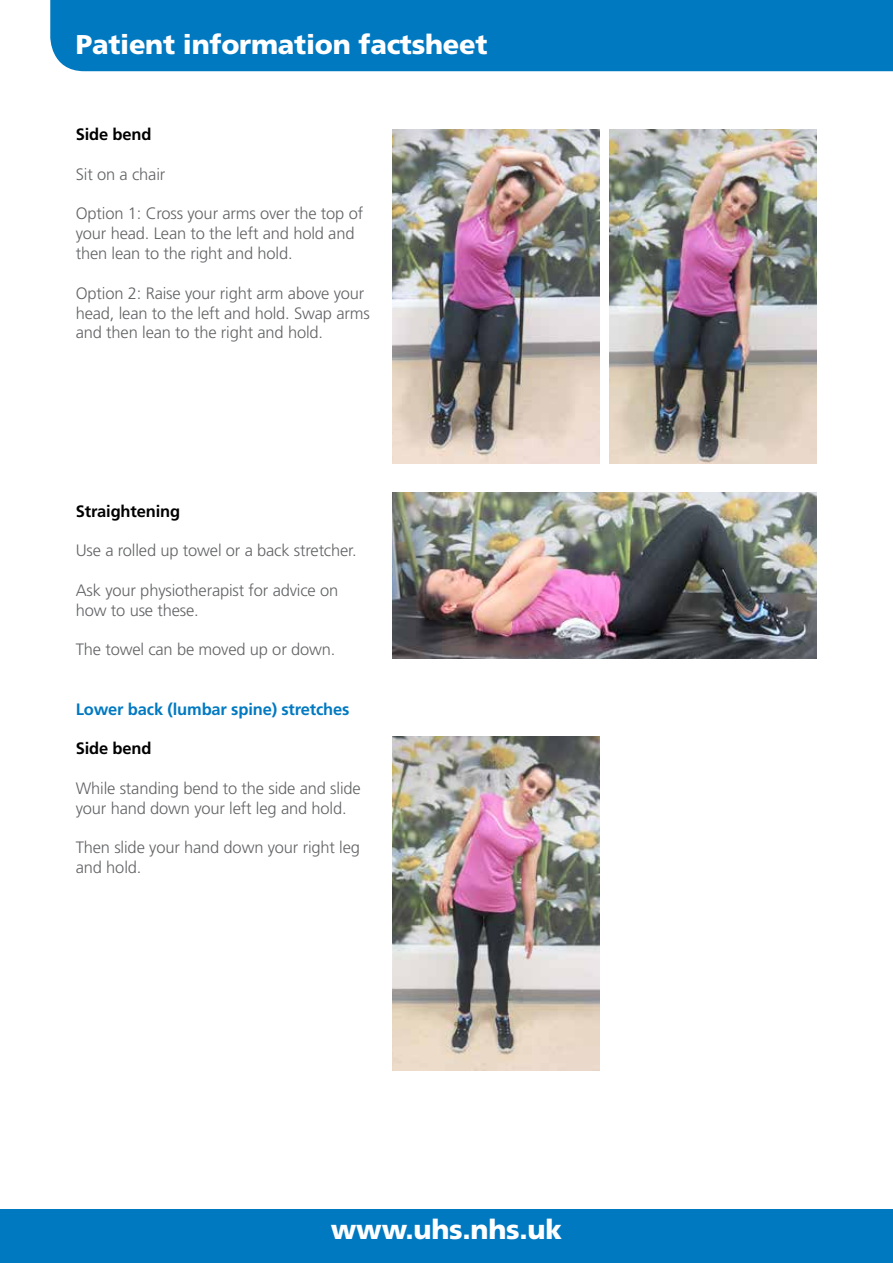
<style>
.page{position:relative;width:893px;height:1263px;background:#fff}
.page>*{position:absolute;margin:0;border:0;box-sizing:border-box;transform-origin:0 0}
.t1{font:900 27.15px "Frutiger";letter-spacing:-.01em;color:#fff}
.t2{font:300 16.5px/19.8px "Frutiger";letter-spacing:-.01em;color:#636466}
.t3{font:700 16.5px "Frutiger";letter-spacing:-.01em;color:#0079c1}
.t4{font:700 16.5px "Frutiger";letter-spacing:-.01em;color:#000}
</style>
<div class="page">
<div style="left:50px;top:0;width:843px;height:71px;background:#0079c1"></div>
<div style="left:0;top:1209px;width:893px;height:54px;background:#0079c1"></div>
<img style="left:609px;top:129px;width:207px;height:335px">
<img style="left:392px;top:129px;width:207px;height:335px">
<img style="left:392px;top:736px;width:207px;height:335px">
<img style="left:392px;top:492px;width:424px;height:167px">
<h1 class="t1" style="left:76px;top:28px;width:413px">Patient information factsheet</h1>
<p class="t4" style="left:76px;top:125px;width:77px">Side bend</p>
<p class="t2" style="left:76px;top:164px;width:91px">Sit on a chair</p>
<p class="t2" style="left:76px;top:204px;width:289px">Option 1: Cross your arms over the top of your head. Lean to the left and hold and then lean to the right and hold.</p>
<p class="t2" style="left:76px;top:283px;width:295px">Option 2: Raise your right arm above your head, lean to the left and hold. Swap arms and then lean to the right and hold.</p>
<p class="t4" style="left:76px;top:501px;width:106px">Straightening</p>
<p class="t2" style="left:76px;top:540px;width:282px">Use a rolled up towel or a back stretcher.</p>
<p class="t2" style="left:76px;top:580px;width:264px">Ask your physiotherapist for advice on how to use these.</p>
<p class="t2" style="left:76px;top:639px;width:261px">The towel can be moved up or down.</p>
<p class="t3" style="left:76px;top:699px;width:275px">Lower back (lumbar spine) stretches</p>
<p class="t4" style="left:76px;top:739px;width:77px">Side bend</p>
<p class="t2" style="left:76px;top:778px;width:286px">While standing bend to the side and slide your hand down your left leg and hold.</p>
<p class="t2" style="left:76px;top:837px;width:286px">Then slide your hand down your right leg and hold.</p>
<h1 class="t1" style="left:331px;top:1213px;width:233px">www.uhs.nhs.uk</h1>
</div>
